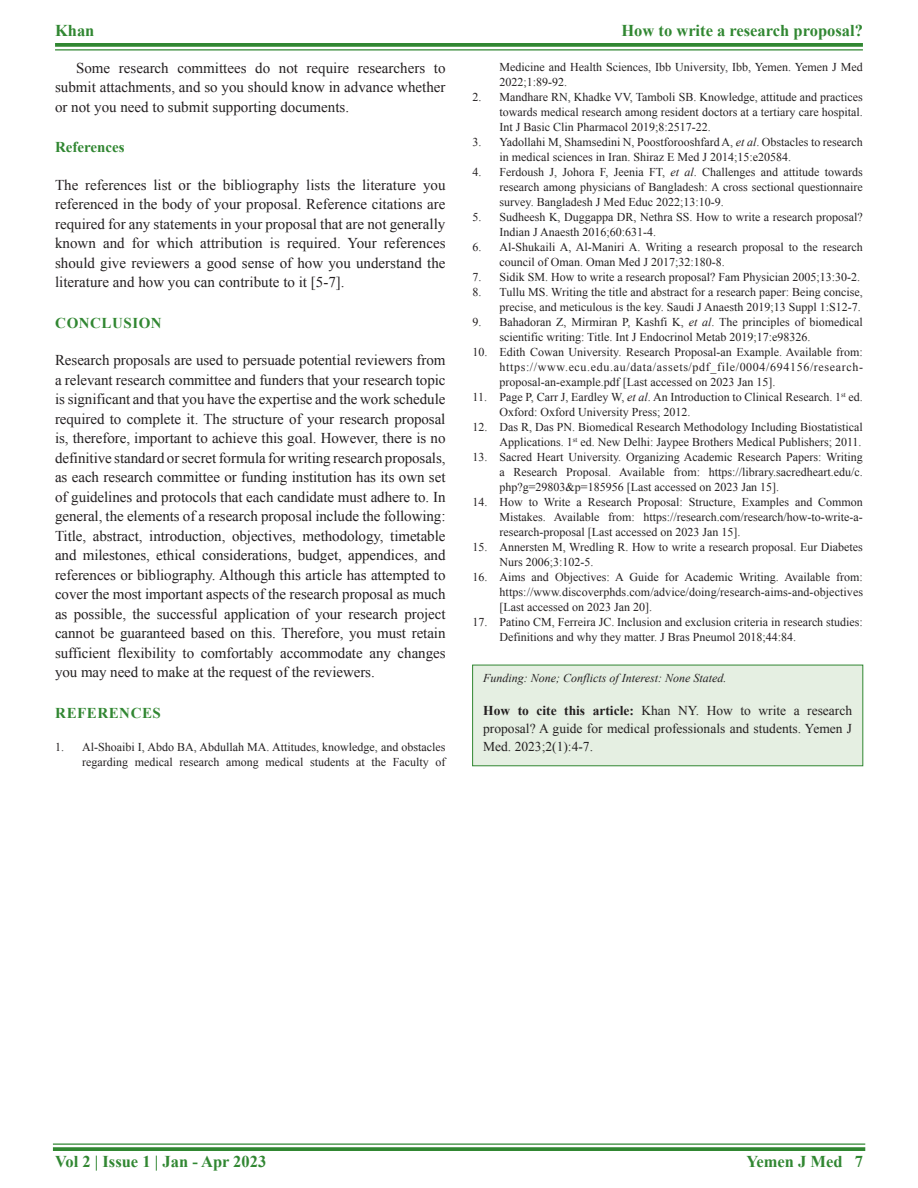
<style>
.page{position:relative;width:918px;height:1188px;background:#fff}
.page>*{position:absolute;margin:0;border:0;box-sizing:border-box;transform-origin:0 0}
.t1{font:700 16.5px "Times New Roman";color:#318732}
.TXFL{font:15px/19.5px "Times New Roman";letter-spacing:-.005em;color:#231f20;text-align:justify}
.TX{font:15px/19.5px "Times New Roman";color:#231f20;text-align:justify}
.t2{font:700 15px "Times New Roman";letter-spacing:.035em;color:#318732}
.t3{font:700 15px "Times New Roman";color:#318732}
.HTC{font:13.5px/18px "Times New Roman";color:#231f20;text-align:justify}
.REF{font:12px/15px "Times New Roman";color:#231f20}
.SRC{font:italic 12px "Times New Roman";color:#231f20}
.s1{font-style:italic}
.s2{font-weight:700}
</style>
<div class="page">
<svg style="left:55px;top:43px;width:808px;height:4px;background:#3d8e3e"></svg>
<hr style="left:55px;top:49px;width:808px;height:2px;background:#318732">
<hr style="left:53px;top:1143px;width:812px;height:2px;background:#318732">
<svg style="left:53px;top:1147px;width:812px;height:4px;background:#3d8e3e"></svg>
<div style="left:473px;top:665px;width:390px;height:101px;background:#e5efe2"></div>
<div style="left:473px;top:665px;width:390px;height:101px;border:1px solid #318732"></div>
<h1 class="t1" style="left:55px;top:18px;width:41px">Khan</h1>
<h1 class="t1" style="left:621px;top:18px;width:243px">How to write a research proposal?</h1>
<p class="TX" style="left:55px;top:58px;width:392px;text-indent:21px">Some research committees do not require researchers to submit attachments, and so you should know in advance whether or not you need to submit supporting documents.</p>
<h2 class="t3" style="left:55px;top:137px;width:71px">References</h2>
<p class="TXFL" style="left:55px;top:175px;width:392px">The references list or the bibliography lists the literature you referenced in the body of your proposal. Reference citations are required for any statements in your proposal that are not generally known and for which attribution is required. Your references should give reviewers a good sense of how you understand the literature and how you can contribute to it [5-7].</p>
<h1 class="t2" style="left:55px;top:312px;width:108px">CONCLUSION</h1>
<p class="TXFL" style="left:55px;top:350px;width:392px">Research proposals are used to persuade potential reviewers from a relevant research committee and funders that your research topic is significant and that you have the expertise and the work schedule required to complete it. The structure of your research proposal is, therefore, important to achieve this goal. However, there is no definitive standard or secret formula for writing research proposals, as each research committee or funding institution has its own set of guidelines and protocols that each candidate must adhere to. In general, the elements of a research proposal include the following:<br>Title, abstract, introduction, objectives, methodology, timetable and milestones, ethical considerations, budget, appendices, and references or bibliography. Although this article has attempted to cover the most important aspects of the research proposal as much as possible, the successful application of your research project cannot be guaranteed based on this. Therefore, you must retain sufficient flexibility to comfortably accommodate any changes you may need to make at the request of the reviewers.</p>
<h1 class="t2" style="left:55px;top:702px;width:107px">REFERENCES</h1>
<p class="REF" style="left:55px;top:739px;width:392px;text-align:right">1. Al-Shoaibi I, Abdo BA, Abdullah MA. Attitudes, knowledge, and obstacles regarding medical research among medical students at the Faculty of</p>
<p class="REF" style="left:500px;top:59px;width:365px">Medicine and Health Sciences, Ibb University, Ibb, Yemen. Yemen J Med<br>2022;1:89-92.</p>
<p class="REF" style="left:500px;top:89px;width:365px;text-align:justify;text-indent:-27px">2. Mandhare RN, Khadke VV, Tamboli SB. Knowledge, attitude and practices towards medical research among resident doctors at a tertiary care hospital.<br>Int J Basic Clin Pharmacol 2019;8:2517-22.</p>
<p class="REF" style="left:500px;top:134px;width:365px;text-indent:-27px">3. Yadollahi M, Shamsedini N, Poostforooshfard A, <span class="s1">et al</span>. Obstacles to research in medical sciences in Iran. Shiraz E Med J 2014;15:e20584.</p>
<p class="REF" style="left:500px;top:164px;width:365px;text-align:justify;text-indent:-27px">4. Ferdoush J, Johora F, Jeenia FT, <span class="s1">et al</span>. Challenges and attitude towards research among physicians of Bangladesh: A cross sectional questionnaire survey. Bangladesh J Med Educ 2022;13:10-9.</p>
<p class="REF" style="left:500px;top:209px;width:365px;text-indent:-27px">5. Sudheesh K, Duggappa DR, Nethra SS. How to write a research proposal?<br>Indian J Anaesth 2016;60:631-4.</p>
<p class="REF" style="left:500px;top:239px;width:365px;text-indent:-27px">6. Al-Shukaili A, Al-Maniri A. Writing a research proposal to the research council of Oman. Oman Med J 2017;32:180-8.</p>
<p class="REF" style="left:472px;top:269px;width:389px">7. Sidik SM. How to write a research proposal? Fam Physician 2005;13:30-2.</p>
<p class="REF" style="left:472px;top:284px;width:392px;text-align:right">8. Tullu MS. Writing the title and abstract for a research paper: Being concise, precise, and meticulous is the key. Saudi J Anaesth 2019;13 Suppl 1:S12-7.</p>
<p class="REF" style="left:500px;top:314px;width:365px;text-indent:-27px">9. Bahadoran Z, Mirmiran P, Kashfi K, <span class="s1">et al</span>. The principles of biomedical scientific writing: Title. Int J Endocrinol Metab 2019;17:e98326.</p>
<p class="REF" style="left:500px;top:344px;width:365px;text-align:justify;text-indent:-27px">10. Edith Cowan University. Research Proposal-an Example. Available from: https://www.ecu.edu.au/data/assets/pdf_file/0004/694156/research&shy;proposal-an-example.pdf [Last accessed on 2023 Jan 15].</p>
<p class="REF" style="left:500px;top:389px;width:365px;text-indent:-27px">11. Page P, Carr J, Eardley W, <span class="s1">et al</span>. An Introduction to Clinical Research. 1<sup>st</sup> ed.<br>Oxford: Oxford University Press; 2012.</p>
<p class="REF" style="left:472px;top:419px;width:392px;text-align:right">12. Das R, Das PN. Biomedical Research Methodology Including Biostatistical<br>Applications. 1<sup>st</sup> ed. New Delhi: Jaypee Brothers Medical Publishers; 2011.</p>
<p class="REF" style="left:500px;top:449px;width:365px;text-align:justify;text-indent:-27px">13. Sacred Heart University. Organizing Academic Research Papers: Writing a Research Proposal. Available from: https://library.sacredheart.edu/c. php?g=29803&amp;p=185956 [Last accessed on 2023 Jan 15].</p>
<p class="REF" style="left:500px;top:494px;width:365px;text-align:justify;text-indent:-27px">14. How to Write a Research Proposal: Structure, Examples and Common Mistakes. Available from: https://research.com/research/how-to-write-a&shy;research-proposal [Last accessed on 2023 Jan 15].</p>
<p class="REF" style="left:500px;top:539px;width:365px;text-indent:-27px">15. Annersten M, Wredling R. How to write a research proposal. Eur Diabetes<br>Nurs 2006;3:102-5.</p>
<p class="REF" style="left:500px;top:569px;width:365px;text-align:justify;text-indent:-27px">16. Aims and Objectives: A Guide for Academic Writing. Available from: https://www.discoverphds.com/advice/doing/research-aims-and-objectives [Last accessed on 2023 Jan 20].</p>
<p class="REF" style="left:500px;top:614px;width:365px;text-indent:-27px">17. Patino CM, Ferreira JC. Inclusion and exclusion criteria in research studies:<br>Definitions and why they matter. J Bras Pneumol 2018;44:84.</p>
<p class="SRC" style="left:483px;top:669px;width:245px">Funding: None; Conflicts of Interest: None Stated.</p>
<p class="HTC" style="left:483px;top:701px;width:370px"><span class="s2">How to cite this article:</span> Khan NY. How to write a research proposal? A guide for medical professionals and students. Yemen J Med. 2023;2(1):4-7.</p>
<h1 class="t1" style="left:55px;top:1150px;width:213px">Vol 2 | Issue 1 | Jan - Apr 2023</h1>
<h1 class="t1" style="left:746px;top:1150px;width:118px">Yemen J Med 7</h1>
</div>
